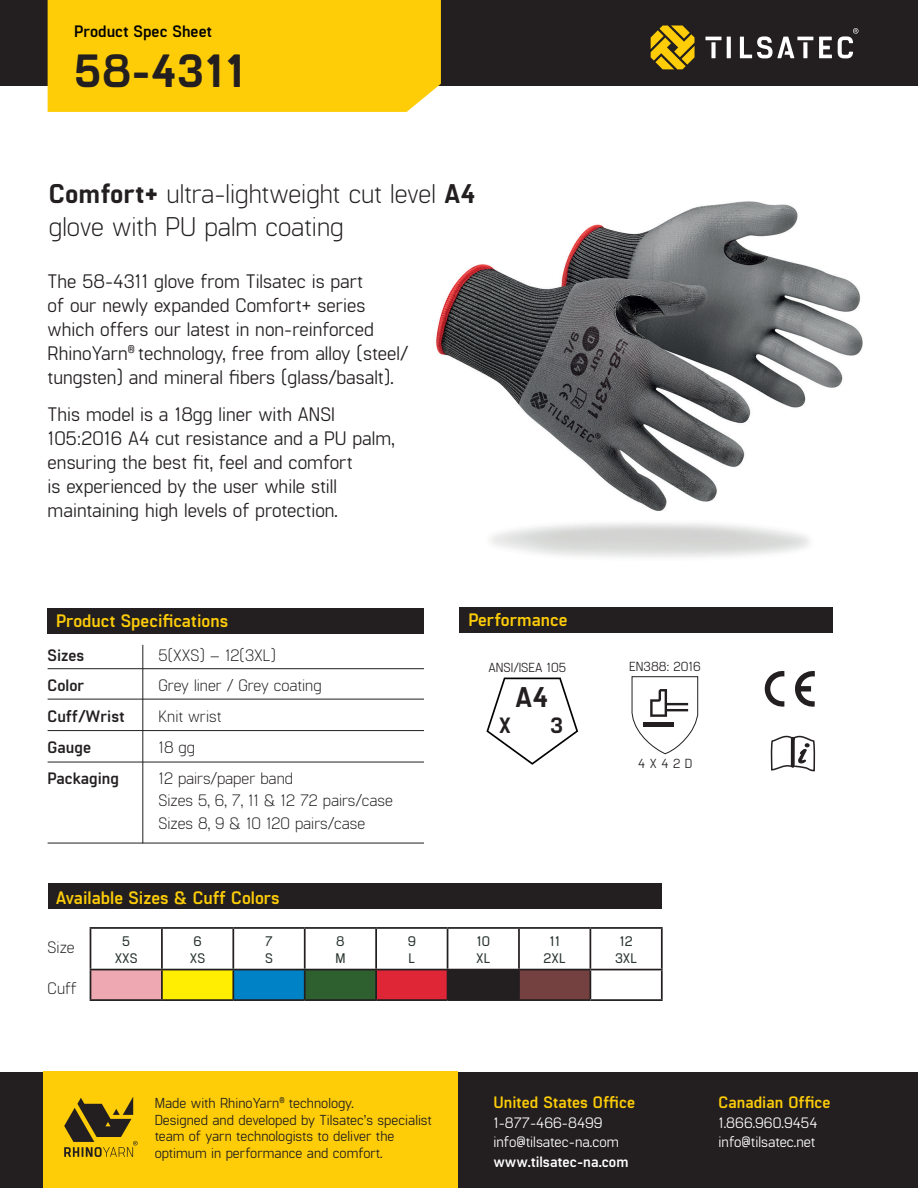
<style>
.page{position:relative;width:918px;height:1188px;background:#fff}
.page>*{position:absolute;margin:0;border:0;box-sizing:border-box;transform-origin:0 0}
.t1{font:800 46.5px "Manifold CF";color:#231f20}
.t2{font:800 28.5px "Manifold CF";color:#231f20}
.t3{font:300 27px/33px "Manifold CF";color:#231f20}
.t4{font:800 22.05px "Manifold CF";color:#231f20}
.t5{font:19.5px/24px "Manifold CF";color:#231f20}
.t6{font:700 18px "Manifold CF";color:#fecd08}
.t7{font:300 16.5px/30.8px "Manifold CF";color:#231f20}
.t8{font:700 16.5px/30.8px "Manifold CF";color:#231f20}
.t9{font:700 16.5px "Manifold CF";color:#fecd08}
.t10{font:700 16.5px "Manifold CF";color:#000}
.t11{font:15px/19.5px "Manifold CF";color:#fff}
.t12{font:700 15px "Manifold CF";color:#fff}
.t13{font:14.4px/16.5px "Manifold CF";color:#231f20}
.t14{font:600 13.95px/16.6px "Manifold CF";color:#2b3731}
.t15{font:13.05px "Manifold CF";color:#231f20}
.s1{font-weight:800}
</style>
<div class="page">
<svg style="left:631px;top:676px;width:68px;height:79px"></svg>
<div style="left:90px;top:970px;width:72px;height:30px;background:#eda8b1"></div>
<div style="left:162px;top:970px;width:71px;height:30px;background:#ffee01"></div>
<div style="left:233px;top:970px;width:72px;height:30px;background:#0083c6"></div>
<div style="left:305px;top:970px;width:71px;height:30px;background:#2e602f"></div>
<div style="left:376px;top:970px;width:72px;height:30px;background:#df2636"></div>
<div style="left:448px;top:970px;width:71px;height:30px;background:#231f20"></div>
<div style="left:519px;top:970px;width:71px;height:30px;background:#754140"></div>
<hr style="left:90px;top:927px;width:72px;height:2px;background:#231f20">
<hr style="left:90px;top:929px;width:1px;height:40px;background:#231f20">
<hr style="left:162px;top:927px;width:71px;height:2px;background:#231f20">
<hr style="left:161px;top:929px;width:2px;height:40px;background:#231f20">
<hr style="left:233px;top:927px;width:72px;height:2px;background:#231f20">
<hr style="left:232px;top:929px;width:2px;height:40px;background:#231f20">
<hr style="left:305px;top:927px;width:71px;height:2px;background:#231f20">
<hr style="left:304px;top:929px;width:2px;height:40px;background:#231f20">
<hr style="left:376px;top:927px;width:72px;height:2px;background:#231f20">
<hr style="left:375px;top:929px;width:2px;height:40px;background:#231f20">
<hr style="left:448px;top:927px;width:71px;height:2px;background:#231f20">
<hr style="left:447px;top:929px;width:1px;height:40px;background:#231f20">
<hr style="left:519px;top:927px;width:71px;height:2px;background:#231f20">
<hr style="left:518px;top:929px;width:2px;height:40px;background:#231f20">
<hr style="left:590px;top:927px;width:73px;height:2px;background:#231f20">
<hr style="left:590px;top:929px;width:1px;height:40px;background:#231f20">
<hr style="left:661px;top:929px;width:2px;height:40px;background:#231f20">
<hr style="left:90px;top:969px;width:72px;height:1px;background:#231f20">
<svg style="left:90px;top:970px;width:1px;height:29px"></svg>
<hr style="left:162px;top:969px;width:71px;height:1px;background:#231f20">
<hr style="left:161px;top:970px;width:2px;height:29px;background:#231f20">
<hr style="left:233px;top:969px;width:72px;height:1px;background:#231f20">
<hr style="left:232px;top:970px;width:2px;height:29px;background:#231f20">
<hr style="left:305px;top:969px;width:71px;height:1px;background:#231f20">
<hr style="left:304px;top:970px;width:2px;height:29px;background:#231f20">
<hr style="left:376px;top:969px;width:72px;height:1px;background:#231f20">
<hr style="left:375px;top:970px;width:2px;height:29px;background:#231f20">
<hr style="left:448px;top:969px;width:71px;height:1px;background:#231f20">
<svg style="left:447px;top:970px;width:1px;height:29px"></svg>
<hr style="left:519px;top:969px;width:71px;height:1px;background:#231f20">
<hr style="left:518px;top:970px;width:2px;height:29px;background:#231f20">
<hr style="left:590px;top:969px;width:73px;height:1px;background:#231f20">
<svg style="left:590px;top:970px;width:1px;height:29px"></svg>
<hr style="left:661px;top:970px;width:2px;height:29px;background:#231f20">
<hr style="left:90px;top:999px;width:72px;height:2px;background:#231f20">
<hr style="left:162px;top:999px;width:71px;height:2px;background:#231f20">
<hr style="left:233px;top:999px;width:72px;height:2px;background:#231f20">
<hr style="left:305px;top:999px;width:71px;height:2px;background:#231f20">
<hr style="left:376px;top:999px;width:72px;height:2px;background:#231f20">
<hr style="left:448px;top:999px;width:71px;height:2px;background:#231f20">
<hr style="left:519px;top:999px;width:71px;height:2px;background:#231f20">
<hr style="left:590px;top:999px;width:73px;height:2px;background:#231f20">
<div style="left:0;top:0;width:918px;height:85px;background:#231f20"></div>
<div style="left:0;top:1072px;width:918px;height:116px;background:#231f20"></div>
<div style="left:48px;top:884px;width:613px;height:25px;background:#231f20"></div>
<div style="left:48px;top:608px;width:376px;height:25px;background:#231f20"></div>
<div style="left:459px;top:607px;width:374px;height:25px;background:#231f20"></div>
<hr style="left:142px;top:645px;width:1px;height:198px;background:#231f20">
<hr style="left:48px;top:668px;width:376px;height:1px;background:#231f20">
<hr style="left:48px;top:699px;width:376px;height:1px;background:#231f20">
<hr style="left:48px;top:730px;width:376px;height:1px;background:#231f20">
<hr style="left:48px;top:762px;width:376px;height:1px;background:#231f20">
<hr style="left:48px;top:843px;width:376px;height:1px;background:#231f20">
<svg style="left:770px;top:735px;width:46px;height:37px"></svg>
<svg style="left:795px;top:671px;width:20px;height:36px"></svg>
<svg style="left:764px;top:670px;width:20px;height:37px"></svg>
<svg style="left:486px;top:678px;width:92px;height:87px"></svg>
<img style="left:436px;top:201px;width:427px;height:357px">
<div style="left:43px;top:1071px;width:415px;height:117px;background:#fecd08"></div>
<svg style="left:64px;top:1097px;width:74px;height:60px"></svg>
<div style="left:48px;top:0;width:393px;height:112px;background:#fecd08"></div>
<hr style="left:705px;top:37px;width:16px;height:3px;background:#fff">
<hr style="left:797px;top:37px;width:16px;height:3px;background:#fff">
<svg style="left:727px;top:37px;width:4px;height:21px"></svg>
<svg style="left:711px;top:42px;width:5px;height:16px"></svg>
<svg style="left:803px;top:42px;width:4px;height:16px"></svg>
<svg style="left:819px;top:37px;width:13px;height:21px"></svg>
<svg style="left:740px;top:36px;width:54px;height:22px"></svg>
<svg style="left:651px;top:26px;width:44px;height:43px"></svg>
<svg style="left:838px;top:28px;width:20px;height:30px"></svg>
<p class="t10" style="left:74px;top:21px;width:139px">Product Spec Sheet</p>
<h1 class="t1" style="left:74px;top:44px;width:173px">58-4311</h1>
<h3 class="t3" style="left:49px;top:178px;width:428px"><span class="s1">Comfort+</span> ultra-lightweight cut level <span class="s1">A4 </span>glove with PU palm coating</h3>
<p class="t5" style="left:48px;top:270px;width:362px">The 58-4311 glove from Tilsatec is part<br>of our newly expanded Comfort+ series which offers our latest in non-reinforced RhinoYarn<sup>®</sup> technology, free from alloy (steel/ tungsten) and mineral fibers (glass/basalt).</p>
<p class="t5" style="left:48px;top:403px;width:348px">This model is a 18gg liner with ANSI 105:2016 A4 cut resistance and a PU palm, ensuring the best fit, feel and comfort<br>is experienced by the user while still maintaining high levels of protection.</p>
<p class="t6" style="left:56px;top:610px;width:174px">Product Specifications</p>
<p class="t8" style="left:48px;top:641px;width:79px">Sizes<br>Color<br>Cuff/Wrist<br>Gauge<br>Packaging</p>
<p class="t7" style="left:159px;top:640px;width:165px">5(XXS) – 12(3XL)<br>Grey liner / Grey coating<br>Knit wrist<br>18 gg<br>12 pairs/paper band</p>
<p class="t7" style="left:159px;top:790px;width:236px;line-height:22.5px">Sizes 5, 6, 7, 11 &amp; 12 72 pairs/case<br>Sizes 8, 9 &amp; 10 120 pairs/case</p>
<p class="t6" style="left:56px;top:887px;width:225px">Available Sizes &amp; Cuff Colors</p>
<p class="t6" style="left:468px;top:609px;width:101px">Performance</p>
<p class="t15" style="left:488px;top:660px;width:79px">ANSI/ISEA 105</p>
<h2 class="t2" style="left:515px;top:680px;width:35px">A4</h2>
<p class="t4" style="left:499px;top:712px;width:14px">X</p>
<p class="t4" style="left:550px;top:712px;width:14px">3</p>
<p class="t15" style="left:629px;top:659px;width:73px">EN388: 2016</p>
<p class="t15" style="left:638px;top:756px;width:56px">4X42D</p>
<p class="t7" style="left:48px;top:933px;width:29px">Size</p>
<p class="t7" style="left:48px;top:973px;width:30px">Cuff</p>
<p class="t14" style="left:115px;top:934px;width:24px;text-align:center">5<br>XXS</p>
<p class="t14" style="left:190px;top:934px;width:17px">6<br>XS</p>
<p class="t14" style="left:265px;top:934px;width:9px">7<br>S</p>
<p class="t14" style="left:335px;top:934px;width:12px">8<br>M</p>
<p class="t14" style="left:408px;top:934px;width:10px">9<br>L</p>
<p class="t14" style="left:476px;top:934px;width:16px">10<br>XL</p>
<p class="t14" style="left:544px;top:934px;width:24px;text-align:center">11<br>2XL</p>
<p class="t14" style="left:615px;top:934px;width:24px;text-align:center">12<br>3XL</p>
<p class="t13" style="left:155px;top:1096px;width:279px">Made with RhinoYarn<sup>®</sup> technology.<br>Designed and developed by Tilsatec’s specialist team of yarn technologists to deliver the optimum in performance and comfort.</p>
<p class="t9" style="left:493px;top:1093px;width:143px">United States Office</p>
<p class="t11" style="left:493px;top:1114px;width:127px">1-877-466-8499 info@tilsatec-na.com</p>
<p class="t12" style="left:493px;top:1153px;width:137px">www.tilsatec-na.com</p>
<p class="t9" style="left:719px;top:1093px;width:114px">Canadian Office</p>
<p class="t11" style="left:719px;top:1114px;width:100px">1.866.960.9454 info@tilsatec.net</p>
</div>
